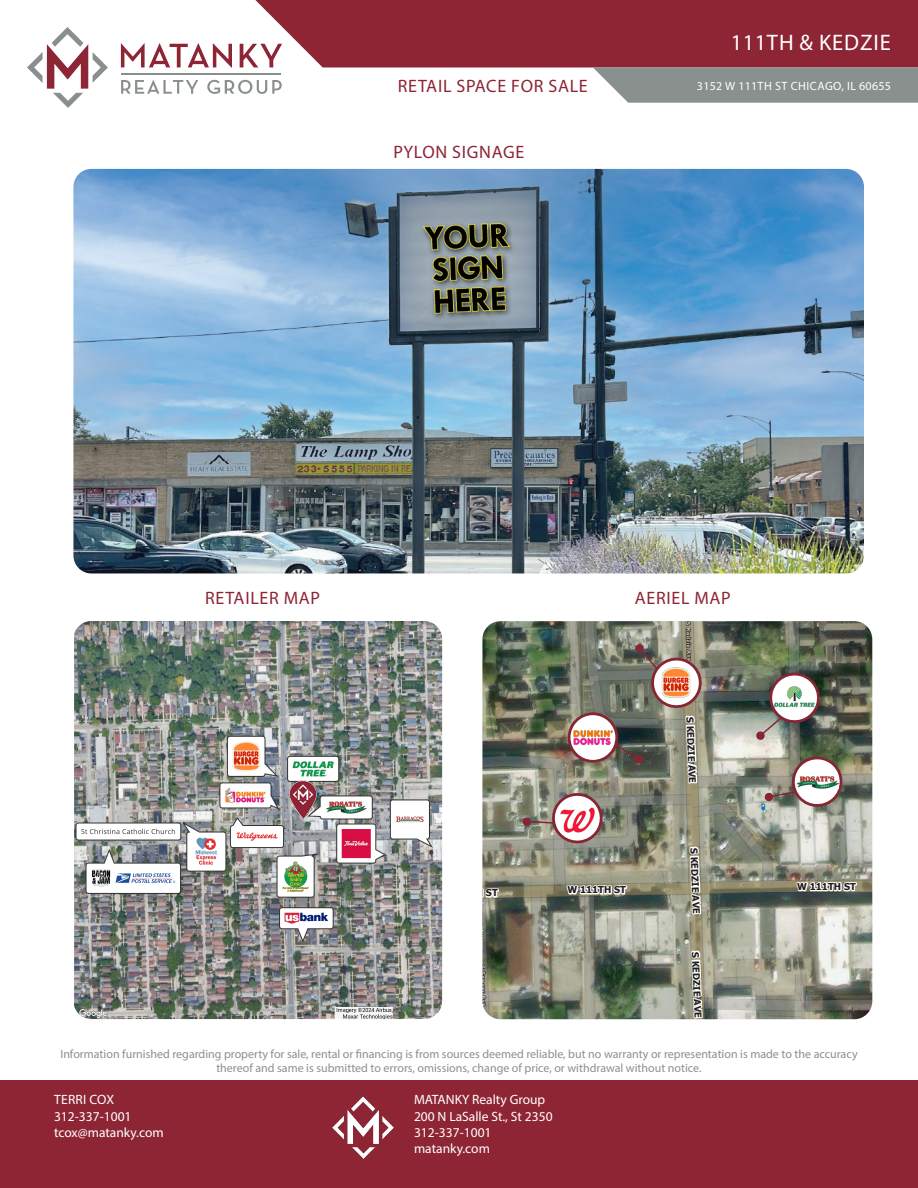
<style>
.page{position:relative;width:918px;height:1188px;background:#fff}
.page>*{position:absolute;margin:0;border:0;box-sizing:border-box;transform-origin:0 0}
.t1{font:22.5px "Myriad Pro";letter-spacing:.04em;color:#fff}
.t2{font:18px "Myriad Pro";letter-spacing:.04em;color:#8e2535}
.t3{font:13.5px "Myriad Pro";color:#fff}
.t4{font:13.5px "Myriad Pro";letter-spacing:.02em;color:#fff}
.t5{font:12px/14.4px "Myriad Pro";color:#8a908d;text-align:center}
.t6{font:12px "Myriad Pro";letter-spacing:.025em;color:#fff}
.t7{font:700 9.6px "Tahoma";color:#231f20}
.t8{font:700 9.45px "Tahoma";color:#231f20}
</style>
<div class="page">
<svg style="left:27px;top:27px;width:81px;height:81px"></svg>
<svg style="left:121px;top:80px;width:77px;height:14px"></svg>
<svg style="left:207px;top:80px;width:75px;height:14px"></svg>
<svg style="left:121px;top:43px;width:111px;height:25px"></svg>
<svg style="left:240px;top:44px;width:15px;height:23px"></svg>
<hr style="left:121px;top:73px;width:160px;height:1px;background:#898f8c">
<div style="left:255px;top:0;width:663px;height:68px;background:#8e2535"></div>
<svg style="left:593px;top:68px;width:325px;height:35px;background:#919794"></svg>
<div style="left:0;top:1081px;width:918px;height:107px;background:#8e2535"></div>
<img style="left:332px;top:1096px;width:62px;height:63px">
<img style="left:74px;top:621px;width:368px;height:398px">
<img style="left:73px;top:169px;width:791px;height:404px">
<img style="left:267px;top:764px;width:71px;height:72px">
<img style="left:482px;top:621px;width:390px;height:398px">
<svg style="left:482px;top:887px;width:18px;height:12px"></svg>
<svg style="left:795px;top:877px;width:63px;height:21px"></svg>
<svg style="left:522px;top:817px;width:9px;height:9px"></svg>
<img style="left:525px;top:644px;width:181px;height:375px">
<img style="left:555px;top:808px;width:44px;height:24px">
<svg style="left:756px;top:670px;width:67px;height:70px"></svg>
<img style="left:773px;top:685px;width:44px;height:23px">
<svg style="left:764px;top:793px;width:10px;height:9px"></svg>
<svg style="left:767px;top:754px;width:78px;height:56px"></svg>
<img style="left:796px;top:776px;width:42px;height:13px">
<p class="t2" style="left:398px;top:75px;width:192px">RETAIL SPACE FOR SALE</p>
<p class="t2" style="left:393px;top:141px;width:133px">PYLON SIGNAGE</p>
<p class="t1" style="left:731px;top:28px;width:161px">111TH &amp; KEDZIE</p>
<p class="t6" style="left:697px;top:79px;width:196px">3152 W 111TH ST CHICAGO, IL 60655</p>
<p class="t2" style="left:205px;top:587px;width:117px">RETAILER MAP</p>
<p class="t2" style="left:635px;top:587px;width:98px">AERIEL MAP</p>
<p class="t7" style="left:697px;top:717px;width:68px;rotate:88deg">S KEDZIE AVE</p>
<p class="t7" style="left:701px;top:848px;width:68px;rotate:88deg">S KEDZIE AVE</p>
<p class="t7" style="left:702px;top:952px;width:68px;rotate:88deg">S KEDZIE AVE</p>
<p class="t8" style="left:567px;top:883px;width:60px">W 111TH ST</p>
<p class="t8" style="left:797px;top:880px;width:60px">W 111TH ST</p>
<p class="t5" style="left:60px;top:1046px;width:799px">Information furnished regarding property for sale, rental or financing is from sources deemed reliable, but no warranty or representation is made to the accuracy thereof and same is submitted to errors, omissions, change of price, or withdrawal without notice.</p>
<p class="t4" style="left:54px;top:1092px;width:62px">TERRI COX</p>
<p class="t3" style="left:54px;top:1108px;width:79px">312-337-1001</p>
<p class="t3" style="left:54px;top:1124px;width:111px">tcox@matanky.com</p>
<p class="t3" style="left:414px;top:1092px;width:133px">MATANKY Realty Group</p>
<p class="t3" style="left:414px;top:1108px;width:140px">200 N LaSalle St., St 2350</p>
<p class="t3" style="left:414px;top:1124px;width:79px">312-337-1001</p>
<p class="t3" style="left:414px;top:1140px;width:77px">matanky.com</p>
</div>
